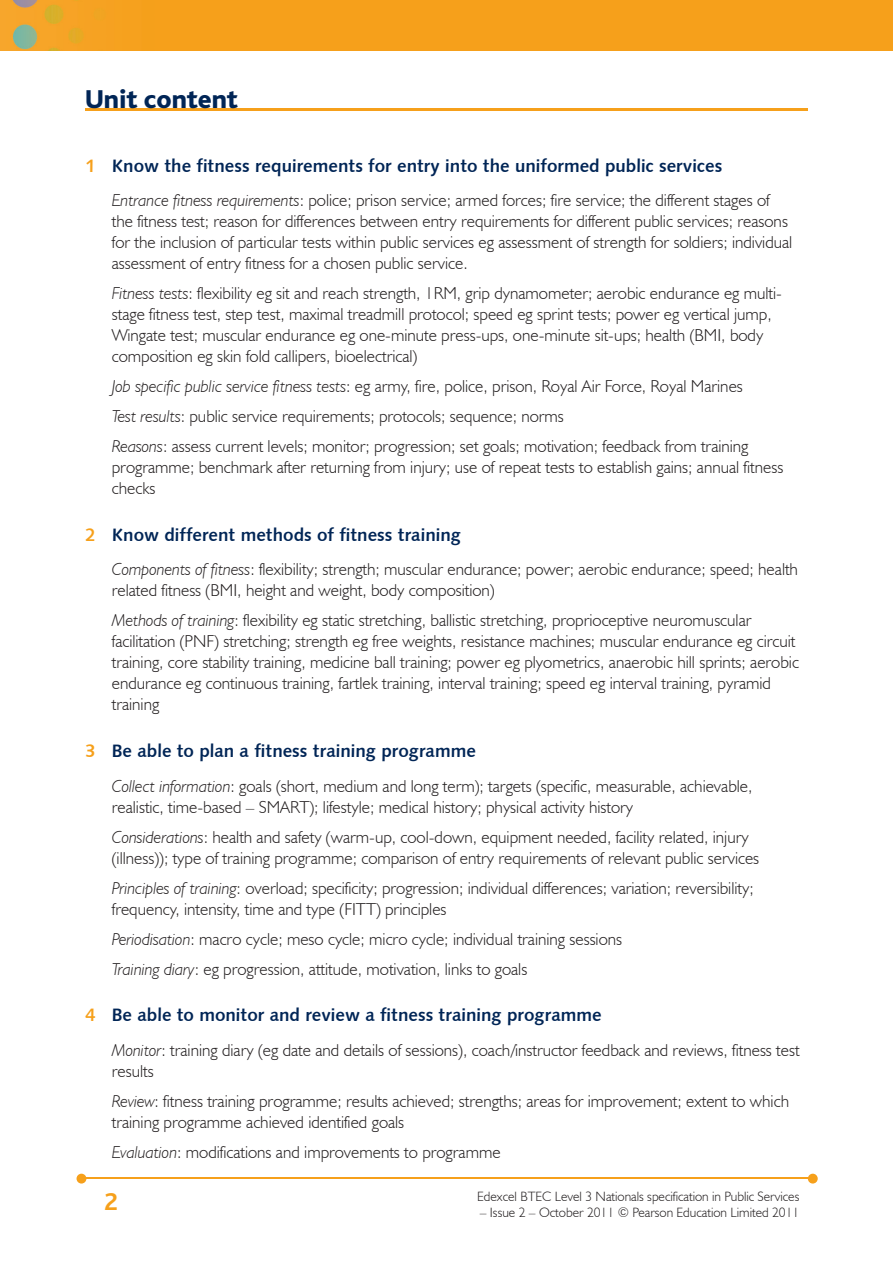
<style>
.page{position:relative;width:893px;height:1263px;background:#fff}
.page>*{position:absolute;margin:0;border:0;box-sizing:border-box;transform-origin:0 0}
.t1{font:800 27px "Bliss";color:#002556}
.t2{font:700 25.5px "Bliss";color:#f6a01b}
.t3{font:18px "Humanist 531 BT Bold A";color:#002556}
.t4{font:300 17.25px/21px "Humanist 521 BT";color:#231f20}
.t5{font:300 13.5px "Humanist 521 BT";color:#231f20}
.s1{color:#f6a01b}
.s2{font-style:italic}
</style>
<div class="page">
<img style="left:0;top:0;width:893px;height:51px">
<hr style="left:82px;top:1178px;width:728px;height:1px;background:#f6a01b">
<svg style="left:808px;top:1174px;width:10px;height:9px"></svg>
<svg style="left:77px;top:1174px;width:9px;height:9px"></svg>
<hr style="left:85px;top:108px;width:723px;height:2px;background:#f6a01b">
<h1 class="t1" style="left:85px;top:85px;width:154px">Unit content</h1>
<p class="t3" style="left:85px;top:154px;width:639px"><span class="s1">1</span> Know the fitness requirements for entry into the uniformed public services</p>
<p class="t4" style="left:112px;top:189px;width:682px"><span class="s2">Entrance fitness requirements</span>: police; prison service; armed forces; fire service; the different stages of the fitness test; reason for differences between entry requirements for different public services; reasons for the inclusion of particular tests within public services eg assessment of strength for soldiers; individual assessment of entry fitness for a chosen public service.</p>
<p class="t4" style="left:112px;top:282px;width:672px"><span class="s2">Fitness tests</span>: flexibility eg sit and reach strength, 1RM, grip dynamometer; aerobic endurance eg multi&shy;stage fitness test, step test, maximal treadmill protocol; speed eg sprint tests; power eg vertical jump, Wingate test; muscular endurance eg one-minute press-ups, one-minute sit-ups; health (BMI, body composition eg skin fold callipers, bioelectrical)</p>
<p class="t4" style="left:112px;top:371px;width:638px;line-height:30px"><span class="s2">Job specific public service fitness tests</span>: eg army, fire, police, prison, Royal Air Force, Royal Marines<br><span class="s2">Test results</span>: public service requirements; protocols; sequence; norms<br><span class="s2">Reasons</span>: assess current levels; monitor; progression; set goals; motivation; feedback from training</p>
<p class="t4" style="left:112px;top:456px;width:673px">programme; benchmark after returning from injury; use of repeat tests to establish gains; annual fitness checks</p>
<p class="t3" style="left:85px;top:523px;width:377px"><span class="s1">2</span> Know different methods of fitness training</p>
<p class="t4" style="left:112px;top:559px;width:688px"><span class="s2">Components of fitness</span>: flexibility; strength; muscular endurance; power; aerobic endurance; speed; health related fitness (BMI, height and weight, body composition)</p>
<p class="t4" style="left:112px;top:610px;width:689px"><span class="s2">Methods of training</span>: flexibility eg static stretching, ballistic stretching, proprioceptive neuromuscular facilitation (PNF) stretching; strength eg free weights, resistance machines; muscular endurance eg circuit training, core stability training, medicine ball training; power eg plyometrics, anaerobic hill sprints; aerobic endurance eg continuous training, fartlek training, interval training; speed eg interval training, pyramid training</p>
<p class="t3" style="left:85px;top:740px;width:392px"><span class="s1">3</span> Be able to plan a fitness training programme</p>
<p class="t4" style="left:112px;top:775px;width:642px"><span class="s2">Collect information</span>: goals (short, medium and long term); targets (specific, measurable, achievable, realistic, time-based – SMART); lifestyle; medical history; physical activity history</p>
<p class="t4" style="left:112px;top:826px;width:649px"><span class="s2">Considerations</span>: health and safety (warm-up, cool-down, equipment needed, facility related, injury (illness)); type of training programme; comparison of entry requirements of relevant public services</p>
<p class="t4" style="left:112px;top:877px;width:643px"><span class="s2">Principles of training</span>: overload; specificity; progression; individual differences; variation; reversibility; frequency, intensity, time and type (FITT) principles</p>
<p class="t4" style="left:112px;top:923px;width:512px;line-height:30px"><span class="s2">Periodisation</span>: macro cycle; meso cycle; micro cycle; individual training sessions<br><span class="s2">Training diary</span>: eg progression, attitude, motivation, links to goals</p>
<p class="t3" style="left:85px;top:1004px;width:518px"><span class="s1">4</span> Be able to monitor and review a fitness training programme</p>
<p class="t4" style="left:112px;top:1039px;width:689px"><span class="s2">Monitor</span>: training diary (eg date and details of sessions), coach/instructor feedback and reviews, fitness test results</p>
<p class="t4" style="left:112px;top:1090px;width:679px"><span class="s2">Review</span>: fitness training programme; results achieved; strengths; areas for improvement; extent to which training programme achieved identified goals</p>
<p class="t4" style="left:112px;top:1141px;width:390px"><span class="s2">Evaluation</span>: modifications and improvements to programme</p>
<h2 class="t2" style="left:104px;top:1188px;width:15px">2</h2>
<p class="t5" style="left:477px;top:1188px;width:324px">Edexcel BTEC Level 3 Nationals specification in Public Services</p>
<p class="t5" style="left:480px;top:1204px;width:321px">– Issue 2 – October 2011 © Pearson Education Limited 2011</p>
</div>
